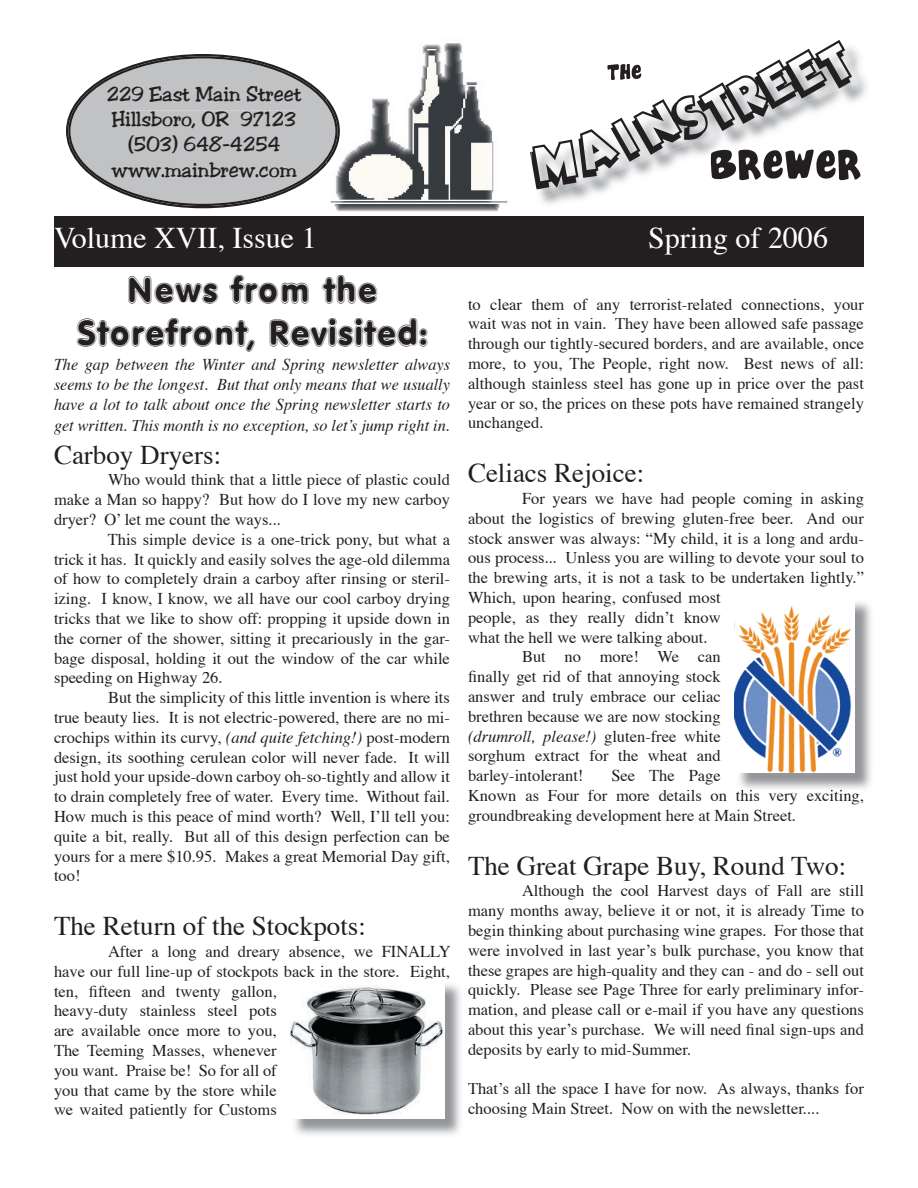
<style>
.page{position:relative;width:918px;height:1188px;background:#fff}
.page>*{position:absolute;margin:0;border:0;box-sizing:border-box;transform-origin:0 0}
.t1{font:36px/43.2px "Ragey";color:#231f20;text-align:center}
.t2{font:30px "Times";color:#fff}
.t3{font:27px "Times";color:#231f20}
.t4{font:21px/25.2px "Jester";color:#231f20;text-align:center}
.t5{font:16.5px/19.8px "Times";color:#231f20;text-align:justify}
.t6{font:italic 16.5px/19.8px "Times";color:#231f20;text-align:justify}
.s1{font-style:italic}
.s2{font-style:normal}
</style>
<div class="page">
<div style="left:54px;top:216px;width:810px;height:50px;background:#231f20"></div>
<img style="left:336px;top:43px;width:172px;height:169px">
<img style="left:338px;top:98px;width:2px;height:66px">
<svg style="left:66px;top:54px;width:272px;height:154px"></svg>
<div style="left:108px;top:86px;width:194px;height:16px;background:#c1c2c4"></div>
<div style="left:112px;top:111px;width:184px;height:18px;background:#c1c2c4"></div>
<div style="left:129px;top:136px;width:151px;height:18px;background:#c1c2c4"></div>
<div style="left:111px;top:162px;width:186px;height:15px;background:#c1c2c4"></div>
<img style="left:857px;top:156px;width:4px;height:23px">
<img style="left:531px;top:42px;width:326px;height:156px">
<img style="left:294px;top:984px;width:167px;height:151px">
<img style="left:290px;top:984px;width:155px;height:134px">
<img style="left:739px;top:602px;width:132px;height:188px">
<img style="left:737px;top:790px;width:105px;height:3px">
<img style="left:734px;top:602px;width:121px;height:171px">
<p class="t4" style="left:107px;top:82px;width:196px">229 East Main Street<br>Hillsboro, OR 97123 (503) 648-4254 www.mainbrew.com</p>
<h2 class="t2" style="left:54px;top:210px;width:264px">Volume XVII, Issue 1</h2>
<h2 class="t2" style="left:648px;top:210px;width:181px">Spring of 2006</h2>
<h1 class="t1" style="left:76px;top:269px;width:353px">News from the<br>Storefront, Revisited:</h1>
<p class="t6" style="left:54px;top:353px;width:398px">The gap between the Winter and Spring newsletter always seems to be the longest. But that only means that we usually have a lot to talk about once the Spring newsletter starts to</p>
<p class="t6" style="left:54px;top:415px;width:397px">get written. This month is no exception, so let’s jump right in.</p>
<h3 class="t3" style="left:54px;top:429px;width:169px">Carboy Dryers:</h3>
<p class="t5" style="left:54px;top:468px;width:397px;text-indent:54px">Who would think that a little piece of plastic could make a Man so happy? But how do I love my new carboy dryer? O’ let me count the ways...</p>
<p class="t5" style="left:54px;top:528px;width:398px;text-indent:54px">This simple device is a one-trick pony, but what a trick it has. It quickly and easily solves the age-old dilemma of how to completely drain a carboy after rinsing or steril&shy;izing. I know, I know, we all have our cool carboy drying tricks that we like to show off: propping it upside down in the corner of the shower, sitting it precariously in the gar&shy;bage disposal, holding it out the window of the car while speeding on Highway 26.</p>
<p class="t5" style="left:54px;top:686px;width:398px;text-indent:54px">But the simplicity of this little invention is where its true beauty lies. It is not electric-powered, there are no mi&shy;crochips within its curvy, <span class="s1">(and quite fetching!)</span> post-modern design, its soothing cerulean color will never fade. It will just hold your upside-down carboy oh-so-tightly and allow it to drain completely free of water. Every time. Without fail.<br>How much is this peace of mind worth? Well, I’ll tell you: quite a bit, really. But all of this design perfection can be yours for a mere $10.95. Makes a great Memorial Day gift, too!</p>
<h3 class="t3" style="left:54px;top:901px;width:313px">The Return of the Stockpots:</h3>
<p class="t5" style="left:54px;top:940px;width:398px;text-align:left;text-indent:54px">After a long and dreary absence, we FINALLY have our full line-up of stockpots back in the store. Eight, ten, fifteen and twenty gallon,<br>heavy-duty stainless steel pots<br>are available once more to you,<br>The Teeming Masses, whenever<br>you want. Praise be! So for all of<br>you that came by the store while<br>we waited patiently for Customs</p>
<p class="t5" style="left:468px;top:293px;width:398px">to clear them of any terrorist-related connections, your wait was not in vain. They have been allowed safe passage through our tightly-secured borders, and are available, once more, to you, The People, right now. Best news of all: although stainless steel has gone up in price over the past year or so, the prices on these pots have remained strangely unchanged.</p>
<h3 class="t3" style="left:468px;top:448px;width:178px">Celiacs Rejoice:</h3>
<p class="t5" style="left:522px;top:487px;width:343px">For years we have had people coming in asking</p>
<p class="t5" style="left:468px;top:507px;width:398px">about the logistics of brewing gluten-free beer. And our</p>
<p class="t5" style="left:468px;top:527px;width:397px">stock answer was always: “My child, it is a long and ardu-</p>
<p class="t5" style="left:468px;top:547px;width:397px">ous process... Unless you are willing to devote your soul to</p>
<p class="t5" style="left:468px;top:566px;width:398px">the brewing arts, it is not a task to be undertaken lightly.”</p>
<p class="t5" style="left:468px;top:586px;width:254px">Which, upon hearing, confused most</p>
<p class="t5" style="left:468px;top:606px;width:254px">people, as they really didn’t know</p>
<p class="t5" style="left:468px;top:626px;width:241px">what the hell we were talking about.</p>
<p class="t5" style="left:522px;top:646px;width:200px">But no more! We can</p>
<p class="t5" style="left:468px;top:665px;width:254px">finally get rid of that annoying stock</p>
<p class="t5" style="left:468px;top:685px;width:254px">answer and truly embrace our celiac</p>
<p class="t5" style="left:468px;top:705px;width:254px">brethren because we are now stocking</p>
<p class="t6" style="left:468px;top:725px;width:254px">(drumroll, please!) <span class="s2">gluten-free white</span></p>
<p class="t5" style="left:468px;top:745px;width:254px">sorghum extract for the wheat and</p>
<p class="t5" style="left:468px;top:764px;width:117px">barley-intolerant!</p>
<p class="t5" style="left:468px;top:764px;width:397px;text-align:left;text-indent:143px">See The Page<br>Known as Four for more details on this very exciting, groundbreaking development here at Main Street.</p>
<h3 class="t3" style="left:468px;top:841px;width:380px">The Great Grape Buy, Round Two:</h3>
<p class="t5" style="left:468px;top:880px;width:398px;text-indent:54px">Although the cool Harvest days of Fall are still many months away, believe it or not, it is already Time to begin thinking about purchasing wine grapes. For those that were involved in last year’s bulk purchase, you know that these grapes are high-quality and they can - and do - sell out quickly. Please see Page Three for early preliminary infor&shy;mation, and please call or e-mail if you have any questions about this year’s purchase. We will need final sign-ups and deposits by early to mid-Summer.</p>
<p class="t5" style="left:468px;top:1078px;width:397px">That’s all the space I have for now. As always, thanks for choosing Main Street. Now on with the newsletter....</p>
</div>
